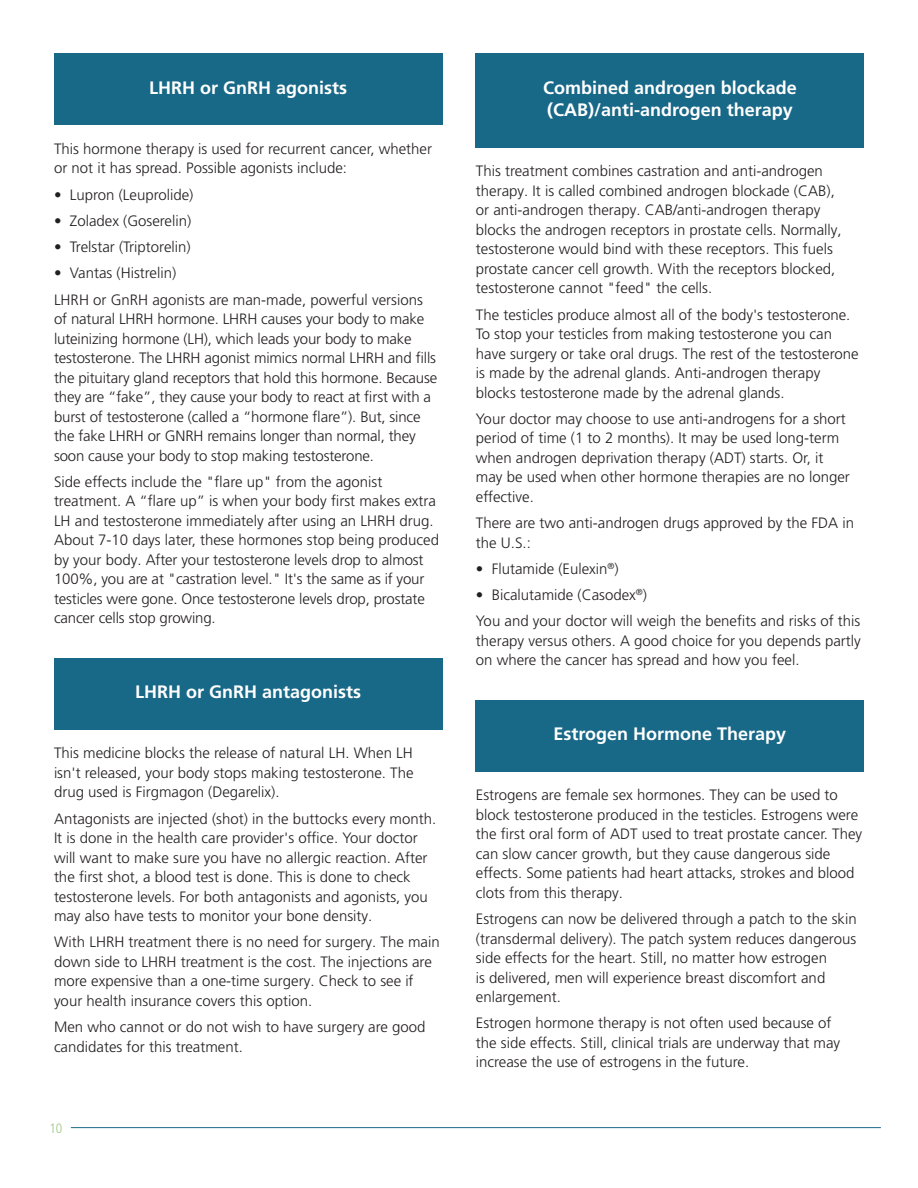
<style>
.page{position:relative;width:918px;height:1188px;background:#fff}
.page>*{position:absolute;margin:0;border:0;box-sizing:border-box;transform-origin:0 0}
.Header3{font:700 18px/22.5px "Frutiger LT Pro";color:#fff}
.Body1{font:300 15px/19.5px "Frutiger LT Pro";color:#231f20}
.t1{font:300 condensed 13.5px "Frutiger LT Pro";color:#9ec482}
</style>
<div class="page">
<hr style="left:71px;top:1127px;width:810px;height:1px;background:#186887">
<div style="left:54px;top:53px;width:388px;height:72px;background:#186887"></div>
<div style="left:54px;top:658px;width:388px;height:72px;background:#186887"></div>
<div style="left:476px;top:53px;width:388px;height:95px;background:#186887"></div>
<div style="left:476px;top:700px;width:388px;height:72px;background:#186887"></div>
<p class="Header3" style="left:149px;top:76px;width:199px">LHRH or GnRH agonists</p>
<p class="Body1" style="left:54px;top:139px;width:380px">This hormone therapy is used for recurrent cancer, whether or not it has spread. Possible agonists include:</p>
<p class="Body1" style="left:54px;top:185px;width:141px">• Lupron (Leuprolide)</p>
<p class="Body1" style="left:54px;top:211px;width:139px">• Zoladex (Goserelin)</p>
<p class="Body1" style="left:54px;top:237px;width:138px">• Trelstar (Triptorelin)</p>
<p class="Body1" style="left:54px;top:263px;width:124px">• Vantas (Histrelin)</p>
<p class="Body1" style="left:54px;top:290px;width:385px">LHRH or GnRH agonists are man-made, powerful versions of natural LHRH hormone. LHRH causes your body to make luteinizing hormone (LH), which leads your body to make testosterone. The LHRH agonist mimics normal LHRH and fills the pituitary gland receptors that hold this hormone. Because they are “fake”, they cause your body to react at first with a burst of testosterone (called a “hormone flare”). But, since the fake LHRH or GNRH remains longer than normal, they soon cause your body to stop making testosterone.</p>
<p class="Body1" style="left:54px;top:472px;width:387px">Side effects include the "flare up" from the agonist treatment. A “flare up” is when your body first makes extra LH and testosterone immediately after using an LHRH drug.<br>About 7-10 days later, these hormones stop being produced by your body. After your testosterone levels drop to almost 100%, you are at "castration level. " It's the same as if your testicles were gone. Once testosterone levels drop, prostate cancer cells stop growing.</p>
<p class="Header3" style="left:135px;top:681px;width:227px">LHRH or GnRH antagonists</p>
<p class="Body1" style="left:54px;top:743px;width:361px;text-align:justify">This medicine blocks the release of natural LH. When LH isn't released, your body stops making testosterone. The drug used is Firgmagon (Degarelix).</p>
<p class="Body1" style="left:54px;top:809px;width:381px">Antagonists are injected (shot) in the buttocks every month.<br>It is done in the health care provider's office. Your doctor will want to make sure you have no allergic reaction. After the first shot, a blood test is done. This is done to check testosterone levels. For both antagonists and agonists, you may also have tests to monitor your bone density.</p>
<p class="Body1" style="left:54px;top:932px;width:387px">With LHRH treatment there is no need for surgery. The main down side to LHRH treatment is the cost. The injections are more expensive than a one-time surgery. Check to see if your health insurance covers this option.</p>
<p class="Body1" style="left:54px;top:1017px;width:373px">Men who cannot or do not wish to have surgery are good candidates for this treatment.</p>
<p class="t1" style="left:49px;top:1120px;width:14px">10</p>
<p class="Header3" style="left:543px;top:76px;width:255px">Combined androgen blockade (CAB)/anti-androgen therapy</p>
<p class="Body1" style="left:476px;top:161px;width:367px">This treatment combines castration and anti-androgen therapy. It is called combined androgen blockade (CAB), or anti-androgen therapy. CAB/anti-androgen therapy blocks the androgen receptors in prostate cells. Normally, testosterone would bind with these receptors. This fuels prostate cancer cell growth. With the receptors blocked, testosterone cannot "feed" the cells.</p>
<p class="Body1" style="left:476px;top:305px;width:384px">The testicles produce almost all of the body's testosterone.<br>To stop your testicles from making testosterone you can have surgery or take oral drugs. The rest of the testosterone is made by the adrenal glands. Anti-androgen therapy blocks testosterone made by the adrenal glands.</p>
<p class="Body1" style="left:476px;top:409px;width:375px">Your doctor may choose to use anti-androgens for a short period of time (1 to 2 months). It may be used long-term when androgen deprivation therapy (ADT) starts. Or, it may be used when other hormone therapies are no longer effective.</p>
<p class="Body1" style="left:476px;top:513px;width:380px">There are two anti-androgen drugs approved by the FDA in the U.S. :</p>
<p class="Body1" style="left:476px;top:559px;width:144px">• Flutamide (Eulexin<sup>®</sup>)</p>
<p class="Body1" style="left:476px;top:585px;width:173px">• Bicalutamide (Casodex<sup>®</sup>)</p>
<p class="Body1" style="left:476px;top:611px;width:387px;text-align:justify">You and your doctor will weigh the benefits and risks of this therapy versus others. A good choice for you depends partly on where the cancer has spread and how you feel.</p>
<p class="Header3" style="left:554px;top:723px;width:234px">Estrogen Hormone Therapy</p>
<p class="Body1" style="left:476px;top:785px;width:388px">Estrogens are female sex hormones. They can be used to block testosterone produced in the testicles. Estrogens were the first oral form of ADT used to treat prostate cancer. They can slow cancer growth, but they cause dangerous side effects. Some patients had heart attacks, strokes and blood clots from this therapy.</p>
<p class="Body1" style="left:476px;top:909px;width:382px">Estrogens can now be delivered through a patch to the skin (transdermal delivery). The patch system reduces dangerous side effects for the heart. Still, no matter how estrogen<br>is delivered, men will experience breast discomfort and enlargement.</p>
<p class="Body1" style="left:476px;top:1013px;width:366px">Estrogen hormone therapy is not often used because of the side effects. Still, clinical trials are underway that may increase the use of estrogens in the future.</p>
</div>
